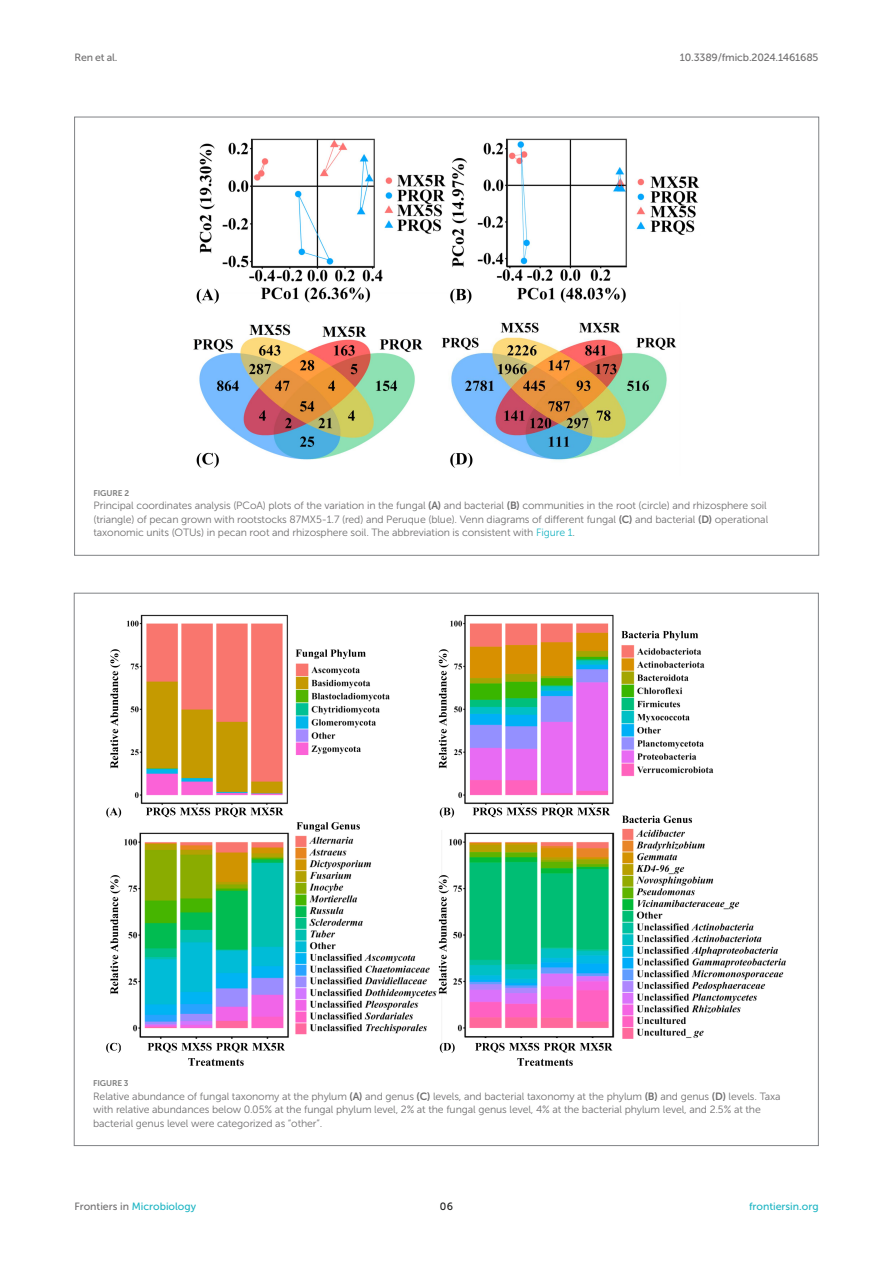
<style>
.page{position:relative;width:893px;height:1263px;background:#fff}
.page>*{position:absolute;margin:0;border:0;box-sizing:border-box;transform-origin:0 0}
.FIG_LEG{font:10.5px/13.5px "Museo Sans 300";letter-spacing:-.01em;color:#706f70}
.t1{font:10.5px "Museo Sans 500";color:#1db5c3}
.t2{font:10.5px "Museo Sans 500";letter-spacing:-.015em;color:#706f70}
.t3{font:10.5px "Museo Sans 500";color:#1b1c1b}
.FIG_HD{font:8.25px "Museo Sans 700";letter-spacing:-.01em;color:#7e7f7f}
.s1{font-family:"Museo Sans 700"}
.s2{color:#1db5c3}
.s3{color:#706f70}
</style>
<div class="page">
<img style="left:193px;top:138px;width:507px;height:330px">
<img style="left:106px;top:614px;width:680px;height:452px">
<p class="t2" style="left:74px;top:51px;width:45px">Ren et al.</p>
<p class="t2" style="left:680px;top:51px;width:140px">10.3389/fmicb.2024.1461685</p>
<p class="FIG_HD" style="left:94px;top:488px;width:37px">FIGURE 2</p>
<p class="FIG_LEG" style="left:94px;top:499px;width:676px">Principal coordinates analysis (PCoA) plots of the variation in the fungal <span class="s1">(A)</span> and bacterial <span class="s1">(B)</span> communities in the root (circle) and rhizosphere soil (triangle) of pecan grown with rootstocks 87MX5-1.7 (red) and Peruque (blue). Venn diagrams of different fungal <span class="s1">(C)</span> and bacterial <span class="s1">(D)</span> operational taxonomic units (OTUs) in pecan root and rhizosphere soil. The abbreviation is consistent with <span class="s2">Figure 1</span>.</p>
<p class="FIG_HD" style="left:93px;top:1079px;width:37px">FIGURE 3</p>
<p class="FIG_LEG" style="left:93px;top:1089px;width:689px">Relative abundance of fungal taxonomy at the phylum <span class="s1">(A)</span> and genus <span class="s1">(C)</span> levels, and bacterial taxonomy at the phylum <span class="s1">(B)</span> and genus <span class="s1">(D)</span> levels. Taxa with relative abundances below 0.05% at the fungal phylum level, 2% at the fungal genus level, 4% at the bacterial phylum level, and 2.5% at the bacterial genus level were categorized as “other”.</p>
<p class="t1" style="left:74px;top:1200px;width:123px"><span class="s3">Frontiers in</span> Microbiology</p>
<p class="t3" style="left:440px;top:1200px;width:15px">06</p>
<p class="t1" style="left:749px;top:1200px;width:71px">frontiersin.org</p>
</div>
